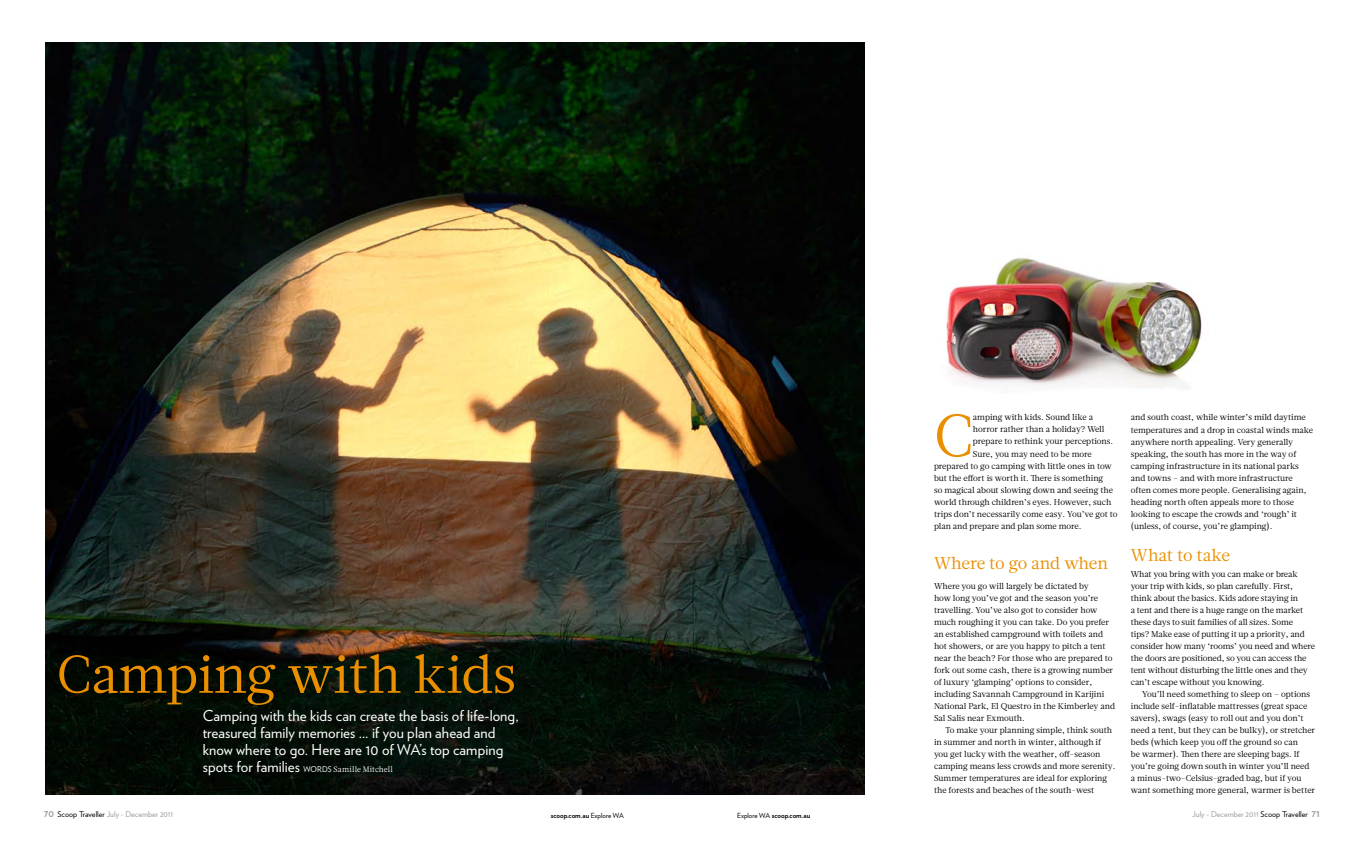
<style>
.page{position:relative;width:1361px;height:857px;background:#fff}
.page>*{position:absolute;margin:0;border:0;box-sizing:border-box;transform-origin:0 0}
.t1{font:59.9px "Glosa";color:#e98f00}
.t2{font:53px "Glosa";color:#e98f00}
.t3{font:17px "Glosa";letter-spacing:-.01em;color:#e98f00}
.t4{font:15px/17px "Verlag";letter-spacing:.005em;color:#fff}
.t5{font:8.5px/12px "Glosa";letter-spacing:-.01em;color:#000}
.t6{font:8px "Verlag";color:#9c9c9c}
.t7{font:700 7px "Verlag";color:#000}
.s1{font-size:8px}
.s2{font-family:"Glosa Text";font-size:8px}
.s3{font-weight:700;font-size:10px}
.s4{color:#000}
.s5{font-weight:400}
</style>
<div class="page">
<img style="left:946px;top:258px;width:256px;height:130px">
<img style="left:45px;top:43px;width:819px;height:751px">
<h2 class="t2" style="left:57px;top:639px;width:461px">Camping with kids</h2>
<h3 class="t4" style="left:203px;top:705px;width:317px">Camping with the kids can create the basis of life-long, treasured family memories ... if you plan ahead and know where to go. Here are 10 of WA’s top camping spots for families <span class="s1">WORDS</span> <span class="s2">Samille Mitchell</span></h3>
<h1 class="t1" style="left:934px;top:396px;width:40px">C</h1>
<p class="t5" style="left:973px;top:411px;width:122px">amping with kids. Sound like a</p>
<p class="t5" style="left:973px;top:423px;width:133px">horror rather than a holiday? Well</p>
<p class="t5" style="left:973px;top:435px;width:142px">prepare to rethink your perceptions.</p>
<p class="t5" style="left:973px;top:447px;width:120px">Sure, you may need to be more</p>
<p class="t5" style="left:934px;top:459px;width:179px">prepared to go camping with little ones in tow</p>
<p class="t5" style="left:934px;top:471px;width:171px">but the effort is worth it. There is something</p>
<p class="t5" style="left:934px;top:483px;width:180px">so magical about slowing down and seeing the</p>
<p class="t5" style="left:934px;top:495px;width:179px">world through children’s eyes. However, such</p>
<p class="t5" style="left:934px;top:507px;width:185px">trips don’t necessarily come easy. You’ve got to</p>
<p class="t5" style="left:934px;top:519px;width:149px">plan and prepare and plan some more.</p>
<h3 class="t3" style="left:934px;top:552px;width:175px">Where to go and when</h3>
<p class="t5" style="left:934px;top:579px;width:183px">Where you go will largely be dictated by<br>how long you’ve got and the season you’re travelling. You’ve also got to consider how much roughing it you can take. Do you prefer an established campground with toilets and hot showers, or are you happy to pitch a tent near the beach? For those who are prepared to fork out some cash, there is a growing number of luxury ‘glamping’ options to consider, including Savannah Campground in Karijini National Park, El Questro in the Kimberley and Sal Salis near Exmouth.</p>
<p class="t5" style="left:934px;top:723px;width:183px;text-indent:11px">To make your planning simple, think south in summer and north in winter, although if you get lucky with the weather, off-season camping means less crowds and more serenity.<br>Summer temperatures are ideal for exploring the forests and beaches of the south-west</p>
<p class="t5" style="left:1131px;top:411px;width:184px">and south coast, while winter’s mild daytime temperatures and a drop in coastal winds make anywhere north appealing. Very generally speaking, the south has more in the way of camping infrastructure in its national parks and towns – and with more infrastructure often comes more people. Generalising again, heading north often appeals more to those looking to escape the crowds and ‘rough’ it (unless, of course, you’re glamping).</p>
<h3 class="t3" style="left:1131px;top:543px;width:101px">What to take</h3>
<p class="t5" style="left:1131px;top:567px;width:186px">What you bring with you can make or break your trip with kids, so plan carefully. First, think about the basics. Kids adore staying in<br>a tent and there is a huge range on the market these days to suit families of all sizes. Some<br>tips? Make ease of putting it up a priority, and consider how many ‘rooms’ you need and where the doors are positioned, so you can access the tent without disturbing the little ones and they can’t escape without you knowing.</p>
<p class="t5" style="left:1131px;top:687px;width:186px;text-indent:11px">You’ll need something to sleep on – options include self-inflatable mattresses (great space savers), swags (easy to roll out and you don’t need a tent, but they can be bulky), or stretcher beds (which keep you off the ground so can<br>be warmer). Then there are sleeping bags. If you’re going down south in winter you’ll need a minus-two-Celsius-graded bag, but if you want something more general, warmer is better</p>
<p class="t6" style="left:44px;top:807px;width:131px"><span class="s3">70</span> <span class="s4">Scoop Traveller</span> July - December 2011</p>
<p class="t7" style="left:551px;top:809px;width:75px">scoop.com.au <span class="s5">Explore WA</span></p>
<p class="t7" style="left:737px;top:809px;width:75px"><span class="s5">Explore WA</span> scoop.com.au</p>
<p class="t6" style="left:1192px;top:807px;width:129px">July - December 2011 <span class="s4">Scoop Traveller</span> <span class="s3">71</span></p>
</div>
